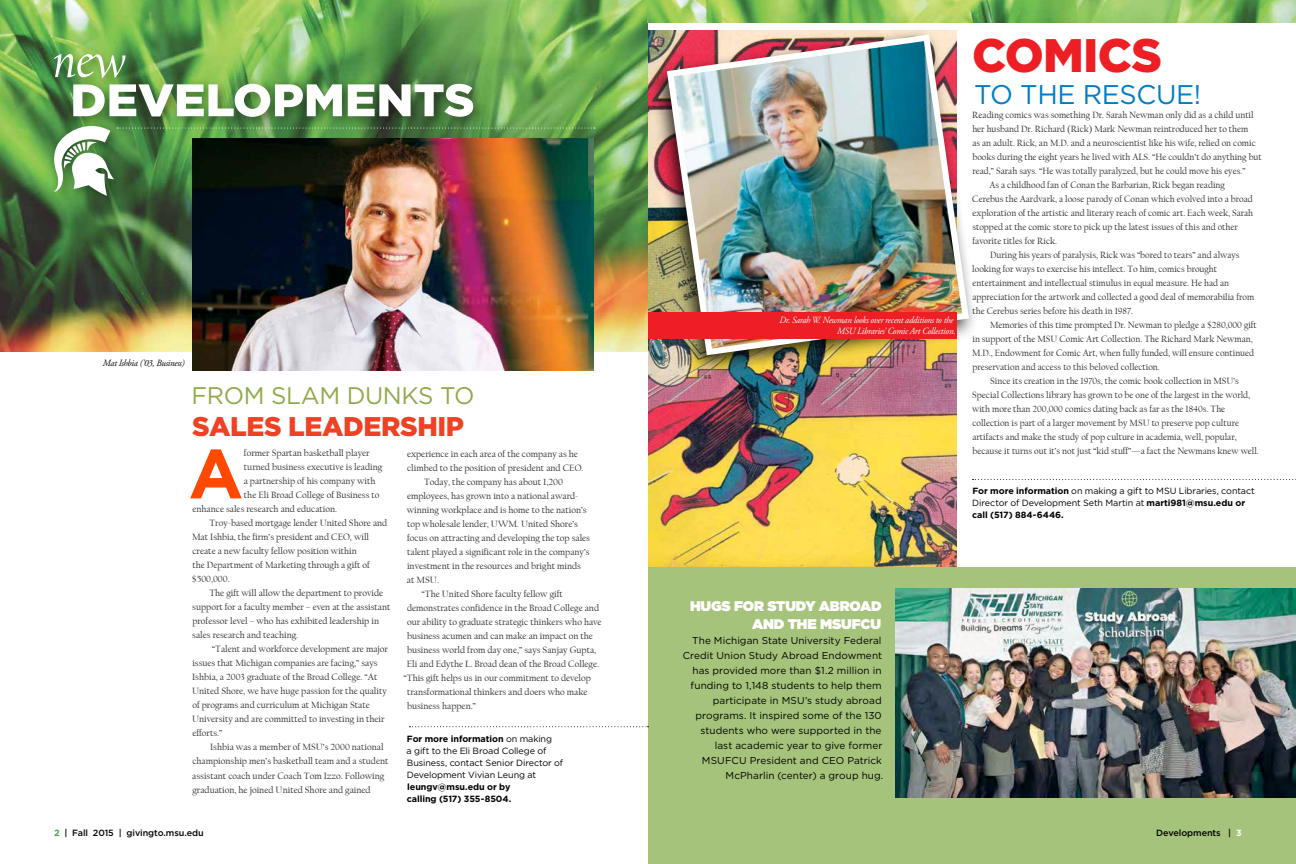
<style>
.page{position:relative;width:1296px;height:864px;background:#fff}
.page>*{position:absolute;margin:0;border:0;box-sizing:border-box;transform-origin:0 0}
.t1{font:700 69.5px "Gotham";color:#ff4800}
.t2{font:900 47px "Gotham";letter-spacing:-.015em;color:#ed1f24}
.t3{font:900 27px "Gotham";letter-spacing:-.015em;color:#ef4123}
.t4{font:27px "Gotham";letter-spacing:-.015em;color:#007dc5}
.t5{font:24px "Gotham";letter-spacing:-.015em;color:#91a84b}
.t6{font:900 14px/18px "Gotham";letter-spacing:-.01em;color:#fff;text-align:right}
.t7{font:10px/15px "Gotham";letter-spacing:.005em;color:#000;text-align:right}
.t8{font:9.5px "Californian FB";color:#292829}
.t9{font:italic 9.5px/11px "Adobe Garamond Pro";letter-spacing:-.025em;color:#fff;text-align:right;scale:.95 1}
.t10{font:italic 9.5px "Adobe Garamond Pro";letter-spacing:-.025em;color:#000;scale:.95 1}
.t11{font:9px/12px "Gotham";letter-spacing:-.01em;color:#000}
.t12{font:500 9px "Gotham";letter-spacing:-.01em;color:#000}
.t13{font:700 9px/12px "Gotham";letter-spacing:-.005em;color:#000}
.s1{font-weight:700}
.s2{font-weight:700;color:#41ad49}
.s3{font-weight:700;color:#fff}
</style>
<div class="page">
<img style="left:648px;top:376px;width:308px;height:191px">
<div style="left:648px;top:567px;width:648px;height:297px;background:#a5c37b"></div>
<img style="left:0;top:0;width:648px;height:352px">
<div style="left:67px;top:78px;width:420px;height:53px;background:#000;opacity:.43"></div>
<div style="left:49px;top:48px;width:90px;height:43px;background:#000;opacity:.43"></div>
<svg style="left:54px;top:54px;width:72px;height:24px"></svg>
<div style="left:48px;top:120px;width:79px;height:89px;background:#000;opacity:.43"></div>
<div style="left:648px;top:27px;width:331px;height:349px;background:#000;opacity:.8"></div>
<img style="left:664px;top:31px;width:308px;height:328px">
<img style="left:896px;top:589px;width:400px;height:209px">
<img style="left:192px;top:196px;width:402px;height:175px">
<img style="left:647px;top:0;width:649px;height:22px">
<img style="left:51px;top:84px;width:544px;height:112px">
<svg style="left:409px;top:726px;width:240px;height:1px"></svg>
<svg style="left:972px;top:479px;width:324px;height:1px"></svg>
<div style="left:648px;top:312px;width:308px;height:27px;background:#ed1f24"></div>
<p class="t10" style="left:103px;top:358px;width:87px">Mat Ishbia ('03, Business)</p>
<h3 class="t5" style="left:192px;top:380px;width:284px">FROM SLAM DUNKS TO</h3>
<h3 class="t3" style="left:192px;top:408px;width:273px">SALES LEADERSHIP</h3>
<h1 class="t1" style="left:188px;top:428px;width:56px">A</h1>
<p class="t8" style="left:244px;top:448px;width:127px">former Spartan basketball player</p>
<p class="t8" style="left:244px;top:462px;width:140px">turned business executive is leading</p>
<p class="t8" style="left:244px;top:476px;width:133px">a partnership of his company with</p>
<p class="t8" style="left:244px;top:490px;width:137px">the Eli Broad College of Business to</p>
<p class="t8" style="left:192px;top:504px;width:146px">enhance sales research and education.</p>
<p class="t8" style="left:209px;top:518px;width:179px">Troy-based mortgage lender United Shore and</p>
<p class="t8" style="left:192px;top:532px;width:179px">Mat Ishbia, the firm’s president and CEO, will</p>
<p class="t8" style="left:192px;top:546px;width:166px">create a new faculty fellow position within</p>
<p class="t8" style="left:192px;top:560px;width:179px">the Department of Marketing through a gift of</p>
<p class="t8" style="left:192px;top:574px;width:39px">$500,000.</p>
<p class="t8" style="left:209px;top:588px;width:175px">The gift will allow the department to provide</p>
<p class="t8" style="left:192px;top:602px;width:200px">support for a faculty member – even at the assistant</p>
<p class="t8" style="left:192px;top:616px;width:188px">professor level – who has exhibited leadership in</p>
<p class="t8" style="left:192px;top:630px;width:107px">sales research and teaching.</p>
<p class="t8" style="left:212px;top:644px;width:178px">“Talent and workforce development are major</p>
<p class="t8" style="left:192px;top:658px;width:187px">issues that Michigan companies are facing,” says</p>
<p class="t8" style="left:192px;top:672px;width:187px">Ishbia, a 2003 graduate of the Broad College. “At</p>
<p class="t8" style="left:192px;top:686px;width:196px">United Shore, we have huge passion for the quality</p>
<p class="t8" style="left:192px;top:700px;width:179px">of programs and curriculum at Michigan State</p>
<p class="t8" style="left:192px;top:714px;width:194px">University and are committed to investing in their</p>
<p class="t8" style="left:192px;top:728px;width:32px">efforts.”</p>
<p class="t8" style="left:210px;top:742px;width:175px">Ishbia was a member of MSU’s 2000 national</p>
<p class="t8" style="left:192px;top:756px;width:198px">championship men’s basketball team and a student</p>
<p class="t8" style="left:192px;top:770px;width:193px">assistant coach under Coach Tom Izzo. Following</p>
<p class="t8" style="left:192px;top:784px;width:180px">graduation, he joined United Shore and gained</p>
<p class="t8" style="left:407px;top:448px;width:172px">experience in each area of the company as he</p>
<p class="t8" style="left:407px;top:462px;width:178px">climbed to the position of president and CEO.</p>
<p class="t8" style="left:424px;top:476px;width:140px">Today, the company has about 1,200</p>
<p class="t8" style="left:407px;top:490px;width:173px">employees, has grown into a national award-</p>
<p class="t8" style="left:407px;top:504px;width:182px">winning workplace and is home to the nation’s</p>
<p class="t8" style="left:407px;top:518px;width:172px">top wholesale lender, UWM. United Shore’s</p>
<p class="t8" style="left:407px;top:532px;width:184px">focus on attracting and developing the top sales</p>
<p class="t8" style="left:407px;top:546px;width:184px">talent played a significant role in the company’s</p>
<p class="t8" style="left:407px;top:560px;width:175px">investment in the resources and bright minds</p>
<p class="t8" style="left:407px;top:574px;width:34px">at MSU.</p>
<p class="t8" style="left:422px;top:588px;width:143px">“The United Shore faculty fellow gift</p>
<p class="t8" style="left:407px;top:602px;width:194px">demonstrates confidence in the Broad College and</p>
<p class="t8" style="left:407px;top:616px;width:196px">our ability to graduate strategic thinkers who have</p>
<p class="t8" style="left:407px;top:630px;width:188px">business acumen and can make an impact on the</p>
<p class="t8" style="left:407px;top:644px;width:191px">business world from day one,” says Sanjay Gupta,</p>
<p class="t8" style="left:407px;top:658px;width:194px">Eli and Edythe L. Broad dean of the Broad College.</p>
<p class="t8" style="left:404px;top:672px;width:189px">“This gift helps us in our commitment to develop</p>
<p class="t8" style="left:407px;top:686px;width:182px">transformational thinkers and doers who make</p>
<p class="t8" style="left:407px;top:700px;width:71px">business happen.”</p>
<p class="t11" style="left:407px;top:733px;width:158px"><span class="s1">For more information</span> on making<br>a gift to the Eli Broad College of<br>Business, contact Senior Director of<br>Development Vivian Leung at</p>
<p class="t13" style="left:407px;top:781px;width:106px">leungv@msu.edu or by calling (517) 355-8504.</p>
<p class="t9" style="left:779px;top:314px;width:187px">Dr. Sarah W. Newman looks over recent additions to the<br>MSU Libraries’ Comic Art Collection.</p>
<h2 class="t2" style="left:972px;top:23px;width:192px">COMICS</h2>
<h3 class="t4" style="left:974px;top:78px;width:228px">TO THE RESCUE!</h3>
<p class="t8" style="left:972px;top:110px;width:283px">Reading comics was something Dr. Sarah Newman only did as a child until</p>
<p class="t8" style="left:972px;top:124px;width:278px">her husband Dr. Richard (Rick) Mark Newman reintroduced her to them</p>
<p class="t8" style="left:972px;top:138px;width:285px">as an adult. Rick, an M.D. and a neuroscientist like his wife, relied on comic</p>
<p class="t8" style="left:972px;top:152px;width:291px">books during the eight years he lived with ALS. “He couldn’t do anything but</p>
<p class="t8" style="left:973px;top:166px;width:275px">read,” Sarah says. “He was totally paralyzed, but he could move his eyes.”</p>
<p class="t8" style="left:989px;top:180px;width:237px">As a childhood fan of Conan the Barbarian, Rick began reading</p>
<p class="t8" style="left:972px;top:194px;width:282px">Cerebus the Aardvark, a loose parody of Conan which evolved into a broad</p>
<p class="t8" style="left:972px;top:208px;width:282px">exploration of the artistic and literary reach of comic art. Each week, Sarah</p>
<p class="t8" style="left:972px;top:222px;width:267px">stopped at the comic store to pick up the latest issues of this and other</p>
<p class="t8" style="left:973px;top:236px;width:86px">favorite titles for Rick.</p>
<p class="t8" style="left:990px;top:250px;width:251px">During his years of paralysis, Rick was “bored to tears” and always</p>
<p class="t8" style="left:972px;top:264px;width:246px">looking for ways to exercise his intellect. To him, comics brought</p>
<p class="t8" style="left:972px;top:278px;width:258px">entertainment and intellectual stimulus in equal measure. He had an</p>
<p class="t8" style="left:972px;top:292px;width:283px">appreciation for the artwork and collected a good deal of memorabilia from</p>
<p class="t8" style="left:973px;top:306px;width:162px">the Cerebus series before his death in 1987.</p>
<p class="t8" style="left:990px;top:320px;width:268px">Memories of this time prompted Dr. Newman to pledge a $280,000 gift</p>
<p class="t8" style="left:972px;top:334px;width:282px">in support of the MSU Comic Art Collection. The Richard Mark Newman,</p>
<p class="t8" style="left:972px;top:348px;width:284px">M.D., Endowment for Comic Art, when fully funded, will ensure continued</p>
<p class="t8" style="left:972px;top:362px;width:189px">preservation and access to this beloved collection.</p>
<p class="t8" style="left:990px;top:376px;width:250px">Since its creation in the 1970s, the comic book collection in MSU’s</p>
<p class="t8" style="left:972px;top:390px;width:279px">Special Collections library has grown to be one of the largest in the world,</p>
<p class="t8" style="left:972px;top:404px;width:255px">with more than 200,000 comics dating back as far as the 1840s. The</p>
<p class="t8" style="left:972px;top:418px;width:268px">collection is part of a larger movement by MSU to preserve pop culture</p>
<p class="t8" style="left:972px;top:432px;width:266px">artifacts and make the study of pop culture in academia, well, popular,</p>
<p class="t8" style="left:972px;top:446px;width:288px">because it turns out it’s not just “kid stuff”—a fact the Newmans knew well.</p>
<p class="t11" style="left:972px;top:485px;width:284px"><span class="s1">For more information</span> on making a gift to MSU Libraries, contact<br>Director of Development Seth Martin at <span class="s1">marti981@msu.edu or call (517) 884-6446.</span></p>
<h3 class="t6" style="left:690px;top:597px;width:193px">HUGS FOR STUDY ABROAD<br>AND THE MSUFCU</h3>
<p class="t7" style="left:683px;top:633px;width:202px">The Michigan State University Federal Credit Union Study Abroad Endowment has provided more than $1.2 million in funding to 1,148 students to help them participate in MSU’s study abroad programs. It inspired some of the 130 students who were supported in the last academic year to give former MSUFCU President and CEO Patrick McPharlin (center) a group hug.</p>
<p class="t12" style="left:54px;top:826px;width:151px"><span class="s2">2</span> | Fall 2015 | givingto.msu.edu</p>
<p class="t12" style="left:1156px;top:826px;width:87px">Developments | <span class="s3">3</span></p>
</div>
